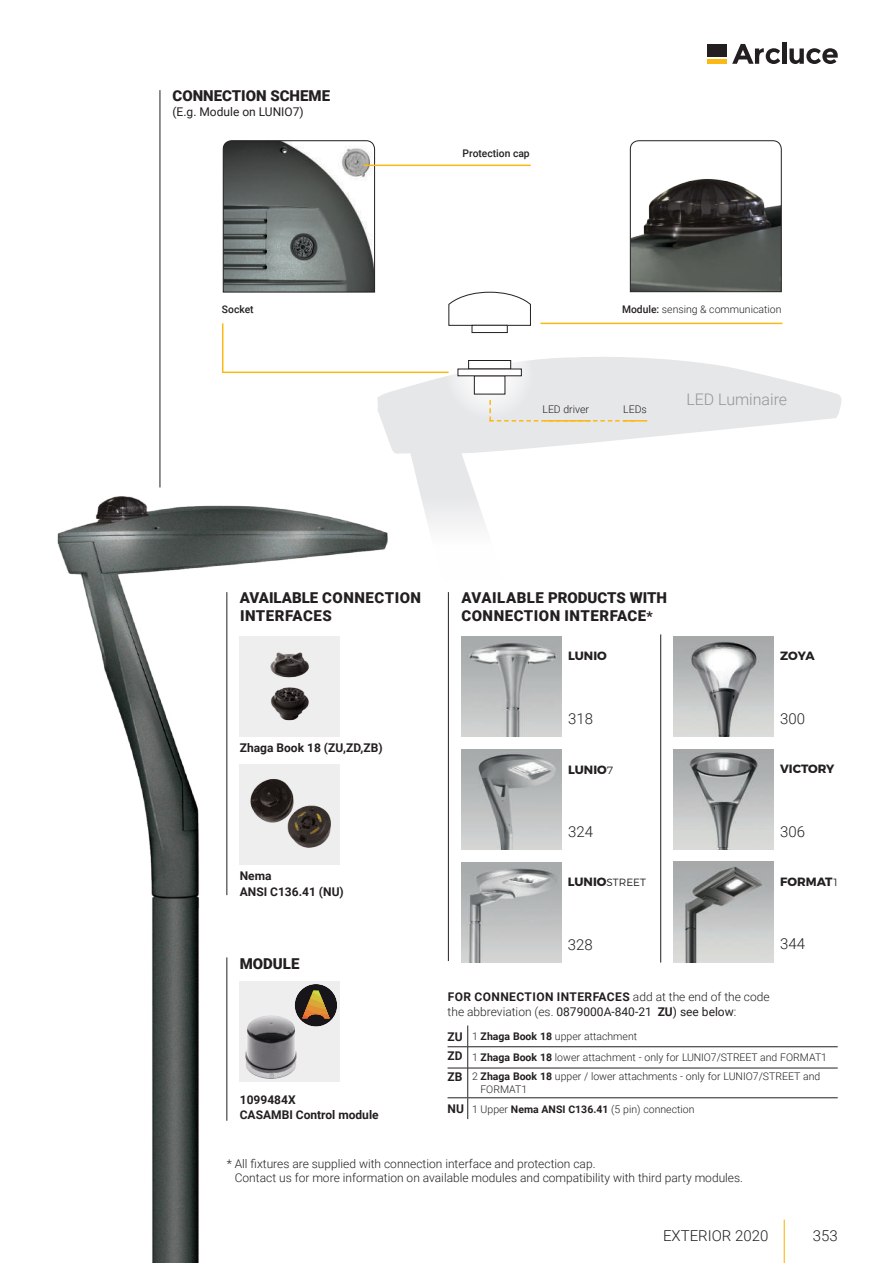
<style>
.page{position:relative;width:893px;height:1263px;background:#fff}
.page>*{position:absolute;margin:0;border:0;box-sizing:border-box;transform-origin:0 0}
.t1{font:300 15.9px "Roboto";color:#939598}
.t2{font:900 15px/18px "Roboto";color:#231f20}
.t3{font:300 15px "Roboto";color:#231f20}
.t4{font:900 13.5px "Roboto";color:#231f20}
.t5{font:300 12px/14.4px "Roboto";color:#231f20}
.t6{font:700 12px/15px "Roboto";color:#231f20}
.t7{font:700 12px "Montserrat";color:#231f20}
.t8{font:12px "Roboto";color:#231f20}
.t9{font:300 10.5px/21.3px "Roboto";color:#231f20}
.t10{font:500 10.5px "Roboto";color:#231f20}
.t11{font:300 10.5px "Montserrat";color:#231f20}
.s1{font-weight:500}
.s2{font-weight:700}
.s3{font-weight:400}
.s4{font-weight:700;font-size:12px}
</style>
<div class="page">
<img style="left:57px;top:467px;width:319px;height:796px">
<svg style="left:376px;top:357px;width:466px;height:194px"></svg>
<svg style="left:446px;top:330px;width:87px;height:89px"></svg>
<img style="left:461px;top:636px;width:101px;height:100px">
<img style="left:674px;top:636px;width:100px;height:100px">
<div style="left:240px;top:765px;width:100px;height:100px;background:#eeeeef"></div>
<img style="left:250px;top:779px;width:81px;height:69px">
<div style="left:240px;top:982px;width:100px;height:100px;background:#eeeeef"></div>
<img style="left:245px;top:1010px;width:63px;height:69px">
<img style="left:240px;top:636px;width:100px;height:100px">
<svg style="left:223px;top:140px;width:152px;height:152px;background:#767b7a"></svg>
<img style="left:461px;top:749px;width:101px;height:100px">
<img style="left:674px;top:749px;width:100px;height:100px">
<img style="left:461px;top:862px;width:100px;height:100px">
<img style="left:674px;top:862px;width:100px;height:100px">
<hr style="left:160px;top:90px;width:1px;height:397px;background:#231f20">
<hr style="left:227px;top:592px;width:1px;height:303px;background:#231f20">
<hr style="left:227px;top:957px;width:1px;height:164px;background:#231f20">
<hr style="left:448px;top:592px;width:1px;height:369px;background:#231f20">
<hr style="left:660px;top:634px;width:1px;height:328px;background:#231f20">
<svg style="left:448px;top:291px;width:83px;height:35px"></svg>
<div style="left:472px;top:325px;width:35px;height:8px;background:#fff"></div>
<div style="left:472px;top:325px;width:36px;height:8px;border:1px solid #231f20"></div>
<div style="left:469px;top:360px;width:42px;height:9px;background:#fff"></div>
<div style="left:468px;top:360px;width:43px;height:9px;border:1px solid #231f20"></div>
<div style="left:474px;top:376px;width:31px;height:18px;background:#fff"></div>
<div style="left:458px;top:369px;width:63px;height:7px;background:#fff"></div>
<hr style="left:540px;top:323px;width:242px;height:1px;background:#fcb814">
<hr style="left:364px;top:165px;width:167px;height:1px;background:#fcb814">
<hr style="left:222px;top:372px;width:227px;height:1px;background:#fcb814">
<hr style="left:222px;top:323px;width:1px;height:50px;background:#fcb814">
<svg style="left:489px;top:400px;width:158px;height:21px;background:#e7e5e0"></svg>
<svg style="left:630px;top:140px;width:152px;height:152px"></svg>
<div style="left:295px;top:984px;width:42px;height:42px;background:#18151a;border-radius:50%"></div>
<svg style="left:302px;top:990px;width:27px;height:28px"></svg>
<svg style="left:732px;top:44px;width:48px;height:20px"></svg>
<hr style="left:782px;top:43px;width:4px;height:21px;background:#231f20">
<svg style="left:789px;top:48px;width:49px;height:16px"></svg>
<div style="left:707px;top:44px;width:20px;height:12px;background:#231f20"></div>
<div style="left:707px;top:59px;width:20px;height:5px;background:#fcb814"></div>
<hr style="left:784px;top:1219px;width:1px;height:44px;background:#fcb814">
<hr style="left:468px;top:1046px;width:370px;height:1px;background:#231f20">
<hr style="left:468px;top:1068px;width:370px;height:1px;background:#231f20">
<svg style="left:448px;top:1025px;width:20px;height:94px"></svg>
<hr style="left:468px;top:1097px;width:370px;height:1px;background:#231f20">
<h2 class="t2" style="left:173px;top:87px;width:159px">CONNECTION SCHEME</h2>
<p class="t8" style="left:173px;top:103px;width:133px">(E.g. Module on LUNIO7)</p>
<p class="t10" style="left:463px;top:146px;width:69px">Protection cap</p>
<p class="t10" style="left:222px;top:302px;width:33px">Socket</p>
<p class="t9" style="left:622px;top:298px;width:161px"><span class="s1">Module:</span> sensing &amp; communication</p>
<p class="t9" style="left:542px;top:398px;width:48px">LED driver</p>
<p class="t9" style="left:623px;top:398px;width:25px">LEDs</p>
<h1 class="t1" style="left:686px;top:388px;width:102px">LED Luminaire</h1>
<h2 class="t2" style="left:240px;top:588px;width:94px">AVAILABLE CONNECTION<br>INTE</h2>
<h2 class="t2" style="left:275px;top:606px;width:29px">RFACES</h2>
<p class="t6" style="left:240px;top:739px;width:144px">Zhaga Book 18 (ZU,ZD,ZB)</p>
<p class="t6" style="left:240px;top:868px;width:106px;line-height:15.6px">Nema<br>ANSI C136.41 (NU)</p>
<h2 class="t2" style="left:240px;top:954px;width:61px">MODULE</h2>
<p class="t6" style="left:240px;top:1092px;width:140px">1099484X<br>CASAMBI Control module</p>
<h2 class="t2" style="left:461px;top:588px;width:11px">AVAILABLE</h2>
<h2 class="t2" style="left:548px;top:588px;width:121px">PRODUCTS WITH</h2>
<h2 class="t2" style="left:461px;top:606px;width:11px">CONNECTION</h2>
<h2 class="t2" style="left:565px;top:606px;width:10px">INTE</h2>
<h2 class="t2" style="left:599px;top:606px;width:29px">RFACE</h2>
<p class="t4" style="left:647px;top:607px;width:8px">*</p>
<p class="t7" style="left:568px;top:646px;width:9px">LUNIO</p>
<p class="t7" style="left:780px;top:646px;width:36px">ZOYA</p>
<h2 class="t3" style="left:568px;top:708px;width:26px">318</h2>
<h2 class="t3" style="left:780px;top:708px;width:26px">300</h2>
<p class="t7" style="left:568px;top:759px;width:9px">LUNIO</p>
<p class="t11" style="left:607px;top:762px;width:8px">7</p>
<p class="t7" style="left:780px;top:759px;width:31px">VICTOR</p>
<p class="t7" style="left:826px;top:759px;width:10px">Y</p>
<h2 class="t3" style="left:568px;top:821px;width:26px">324</h2>
<h2 class="t3" style="left:780px;top:821px;width:26px">306</h2>
<p class="t7" style="left:568px;top:872px;width:9px">LUNIO</p>
<p class="t11" style="left:606px;top:874px;width:41px">STREET</p>
<p class="t7" style="left:780px;top:872px;width:18px">FORMAT</p>
<p class="t11" style="left:832px;top:874px;width:8px">1</p>
<h2 class="t3" style="left:568px;top:934px;width:26px">328</h2>
<h2 class="t3" style="left:780px;top:934px;width:26px">344</h2>
<p class="t5" style="left:448px;top:989px;width:324px;line-height:15px"><span class="s2">FOR CONNECTION INTERFACES</span> add at the end of the code the abbreviation (es. <span class="s3">0879000A-840-21</span> <span class="s2">ZU</span><span class="s3">) see below</span>:</p>
<p class="t9" style="left:448px;top:1025px;width:381px"><span class="s4">ZU</span> 1 <span class="s2">Zhaga Book 18</span> upper attachment<br><span class="s4">ZD</span> 1 <span class="s2">Zhaga Book 18</span> lower attachment - only for LUNIO7/STREET and FORMAT1</p>
<p class="t9" style="left:480px;top:1070px;width:341px;line-height:12.6px;text-indent:-33px"><span class="s4">ZB</span> 2 <span class="s2">Zhaga Book 18</span> upper / lower attachments - only for LUNIO7/STREET and<br>FORMAT1</p>
<p class="t9" style="left:448px;top:1098px;width:248px"><span class="s4">NU</span> 1 Upper <span class="s2">Nema ANSI C136.41</span> (5 pin) connection</p>
<p class="t5" style="left:235px;top:1156px;width:510px;text-indent:-8px">* All fixtures are supplied with connection interface and protection cap.<br>Contact us for more information on available modules and compatibility with third party modules.</p>
<h2 class="t3" style="left:663px;top:1225px;width:107px">EXTERIOR 2020</h2>
<h2 class="t3" style="left:813px;top:1225px;width:26px">353</h2>
</div>
